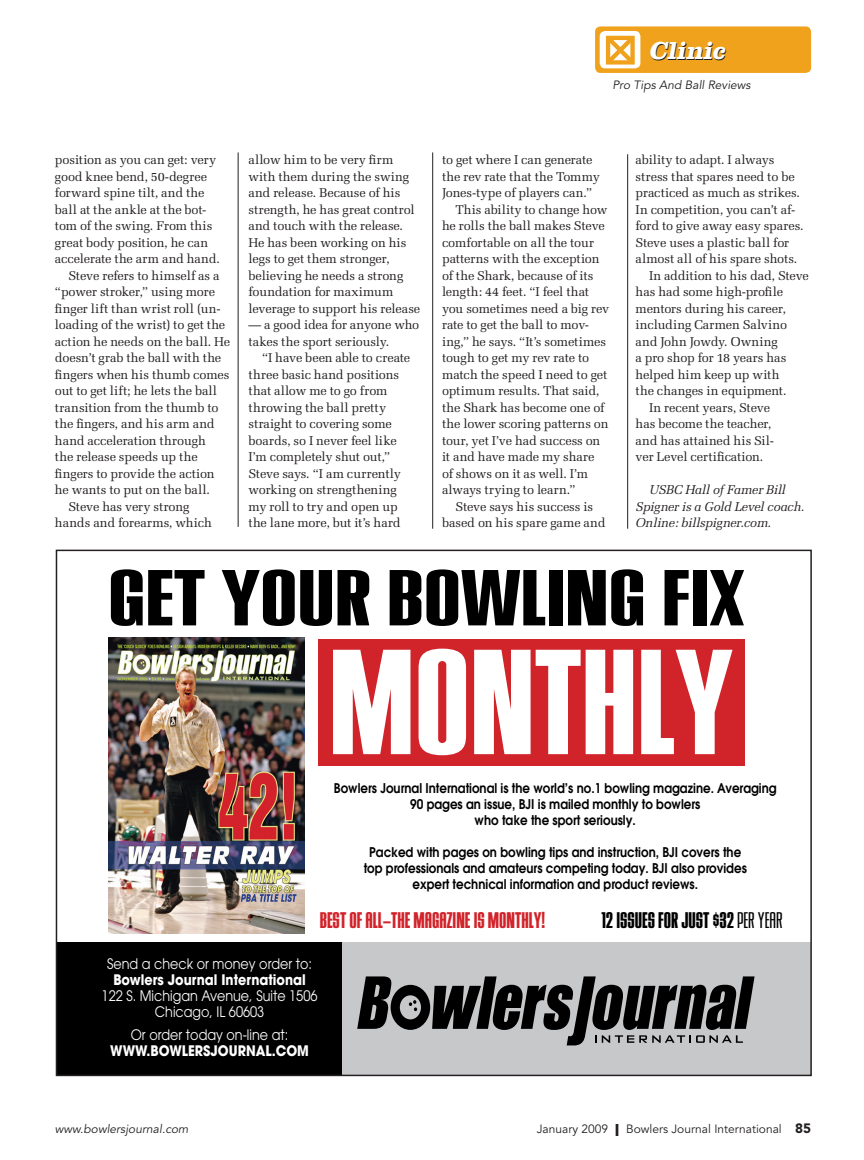
<style>
.page{position:relative;width:864px;height:1160px;background:#fff}
.page>*{position:absolute;margin:0;border:0;box-sizing:border-box;transform-origin:0 0}
.t1{font:156.45px "House Gothic Bold One";color:#fff}
.t2{font:82.95px "House Gothic Bold One";color:#000001;scale:1.28 1}
.t3{font:italic 700 25.5px "Clarendon";color:#fff}
.t4{font:23.7px "House Gothic Bold One";color:#d1232a;scale:.89 1}
.t5{font:23.7px "House Gothic Bold One";color:#000001;scale:.89 1}
.t6{font:14.4px/16px "Avant Garde";color:#fff;text-align:center;scale:.89 1}
.t7{font:700 14.4px "Avant Garde";color:#fff;scale:.89 1}
.t8{font:600 13.35px/16px "Avant Garde";color:#000001;text-align:center;scale:.89 1}
.t9{font:12.75px/16.5px "Melior";letter-spacing:-.01em;color:#231f20}
.t10{font:italic 12.75px/16.5px "Melior";letter-spacing:-.02em;color:#231f20}
.t11{font:italic 12px "Avenir";color:#231f20}
.t12{font:12px "Avenir";color:#231f20}
.s1{font-family:"House Gothic Light One"}
.s2{font-weight:900}
.s3{font-weight:900;font-size:13.5px}
</style>
<div class="page">
<hr style="left:238px;top:152px;width:1px;height:375px;background:#231f20">
<hr style="left:627px;top:154px;width:1px;height:375px;background:#231f20">
<hr style="left:432px;top:152px;width:1px;height:377px;background:#231f20">
<div style="left:338px;top:942px;width:473px;height:133px;background:#c7c8ca"></div>
<svg style="left:357px;top:976px;width:397px;height:69px"></svg>
<div style="left:319px;top:639px;width:426px;height:126px;background:#d1232a"></div>
<img style="left:108px;top:638px;width:196px;height:296px">
<div style="left:56px;top:942px;width:286px;height:133px;background:#000001"></div>
<div style="left:595px;top:26px;width:216px;height:47px;background:#f0a21d;border-radius:5px"></div>
<div style="left:600px;top:31px;width:40px;height:37px;background:#fff;border-radius:5px"></div>
<svg style="left:602px;top:35px;width:36px;height:33px"></svg>
<h3 class="t3" style="left:648px;top:42px;width:82px">Clinic</h3>
<p class="t11" style="left:612px;top:80px;width:140px">Pro Tips And Ball Reviews</p>
<p class="t9" style="left:635px;top:153px;width:140px">ability to adapt. I always</p>
<p class="t9" style="left:635px;top:170px;width:161px">stress that spares need to be</p>
<p class="t9" style="left:635px;top:186px;width:166px">practiced as much as strikes.</p>
<p class="t9" style="left:635px;top:203px;width:161px">In competition, you can’t af-</p>
<p class="t9" style="left:635px;top:219px;width:170px">ford to give away easy spares.</p>
<p class="t9" style="left:635px;top:236px;width:155px">Steve uses a plastic ball for</p>
<p class="t9" style="left:635px;top:252px;width:163px">almost all of his spare shots.</p>
<p class="t9" style="left:649px;top:269px;width:161px">In addition to his dad, Steve</p>
<p class="t9" style="left:635px;top:285px;width:149px">has had some high-profile</p>
<p class="t9" style="left:635px;top:302px;width:152px">mentors during his career,</p>
<p class="t9" style="left:635px;top:318px;width:153px">including Carmen Salvino</p>
<p class="t9" style="left:635px;top:335px;width:144px">and John Jowdy. Owning</p>
<p class="t9" style="left:635px;top:351px;width:152px">a pro shop for 18 years has</p>
<p class="t9" style="left:635px;top:368px;width:145px">helped him keep up with</p>
<p class="t9" style="left:635px;top:384px;width:153px">the changes in equipment.</p>
<p class="t9" style="left:649px;top:401px;width:123px">In recent years, Steve</p>
<p class="t9" style="left:635px;top:417px;width:137px">has become the teacher,</p>
<p class="t9" style="left:635px;top:434px;width:140px">and has attained his Sil-</p>
<p class="t9" style="left:635px;top:450px;width:129px">ver Level certification.</p>
<p class="t10" style="left:635px;top:483px;width:170px;text-indent:13px">USBC Hall of Famer Bill<br>Spigner is a Gold Level coach.<br>Online: billspigner.com.</p>
<h2 class="t2" style="left:108px;top:571px;width:499px">GET YOUR BOWLING FIX</h2>
<h1 class="t1" style="left:329px;top:651px;width:406px">MONTHLY</h1>
<p class="t8" style="left:334px;top:781px;width:499px">Bowlers Journal International is the world’s no.1 bowling magazine. Averaging<br>90 pages an issue, BJI is mailed monthly to bowlers<br>who take the sport seriously.</p>
<p class="t8" style="left:364px;top:845px;width:432px">Packed with pages on bowling tips and instruction, BJI covers the top professionals and amateurs competing today. BJI also provides expert technical information and product reviews.</p>
<h3 class="t4" style="left:320px;top:913px;width:255px">BEST OF ALL—THE MAGAZINE IS MONTHLY!</h3>
<h3 class="t5" style="left:601px;top:913px;width:205px">12 ISSUES FOR JUST $32 <span class="s1">PER YEAR</span></h3>
<p class="t6" style="left:107px;top:957px;width:232px">Send a check or money order to:</p>
<p class="t7" style="left:113px;top:975px;width:218px">Bowlers Journal International</p>
<p class="t6" style="left:102px;top:989px;width:244px">122 S. Michigan Avenue, Suite 1506<br>Chicago, IL 60603</p>
<p class="t6" style="left:131px;top:1028px;width:178px">Or order today on-line at:</p>
<p class="t7" style="left:110px;top:1045px;width:225px">WWW.BOWLERSJOURNAL.COM</p>
<p class="t9" style="left:442px;top:153px;width:152px">to get where I can generate</p>
<p class="t9" style="left:442px;top:170px;width:159px">the rev rate that the Tommy</p>
<p class="t9" style="left:442px;top:186px;width:152px">Jones-type of players can.”</p>
<p class="t9" style="left:455px;top:203px;width:153px">This ability to change how</p>
<p class="t9" style="left:442px;top:219px;width:164px">he rolls the ball makes Steve</p>
<p class="t9" style="left:442px;top:236px;width:154px">comfortable on all the tour</p>
<p class="t9" style="left:442px;top:252px;width:159px">patterns with the exception</p>
<p class="t9" style="left:442px;top:269px;width:153px">of the Shark, because of its</p>
<p class="t9" style="left:442px;top:285px;width:149px">length: 44 feet. “I feel that</p>
<p class="t9" style="left:442px;top:302px;width:169px">you sometimes need a big rev</p>
<p class="t9" style="left:442px;top:318px;width:149px">rate to get the ball to mov-</p>
<p class="t9" style="left:442px;top:335px;width:166px">ing,” he says. “It’s sometimes</p>
<p class="t9" style="left:442px;top:351px;width:149px">tough to get my rev rate to</p>
<p class="t9" style="left:442px;top:368px;width:167px">match the speed I need to get</p>
<p class="t9" style="left:442px;top:384px;width:159px">optimum results. That said,</p>
<p class="t9" style="left:442px;top:401px;width:164px">the Shark has become one of</p>
<p class="t9" style="left:442px;top:417px;width:168px">the lower scoring patterns on</p>
<p class="t9" style="left:442px;top:434px;width:160px">tour, yet I’ve had success on</p>
<p class="t9" style="left:442px;top:450px;width:154px">it and have made my share</p>
<p class="t9" style="left:442px;top:467px;width:148px">of shows on it as well. I’m</p>
<p class="t9" style="left:442px;top:483px;width:135px">always trying to learn.”</p>
<p class="t9" style="left:455px;top:500px;width:139px">Steve says his success is</p>
<p class="t9" style="left:442px;top:516px;width:165px">based on his spare game and</p>
<p class="t9" style="left:248px;top:153px;width:173px">allow him to be very firm with them during the swing and release. Because of his strength, he has great control and touch with the release.<br>He has been working on his legs to get them stronger, believing he needs a strong foundation for maximum leverage to support his release</p>
<p class="t9" style="left:248px;top:318px;width:172px">— a good idea for anyone who takes the sport seriously.</p>
<p class="t9" style="left:248px;top:351px;width:163px;text-indent:13px">“I have been able to create three basic hand positions that allow me to go from throwing the ball pretty straight to covering some boards, so I never feel like<br>I’m completely shut out,”<br>Steve says. “I am currently working on strengthening my roll to try and open up the lane more, but it’s hard</p>
<p class="t9" style="left:55px;top:153px;width:163px">position as you can get: very</p>
<p class="t9" style="left:55px;top:170px;width:154px">good knee bend, 50-degree</p>
<p class="t9" style="left:55px;top:186px;width:151px">forward spine tilt, and the</p>
<p class="t9" style="left:55px;top:203px;width:153px">ball at the ankle at the bot-</p>
<p class="t9" style="left:55px;top:219px;width:159px">tom of the swing. From this</p>
<p class="t9" style="left:55px;top:236px;width:155px">great body position, he can</p>
<p class="t9" style="left:55px;top:252px;width:166px">accelerate the arm and hand.</p>
<p class="t9" style="left:68px;top:269px;width:153px">Steve refers to himself as a</p>
<p class="t9" style="left:55px;top:285px;width:162px">“power stroker,” using more</p>
<p class="t9" style="left:55px;top:302px;width:167px">finger lift than wrist roll (un-</p>
<p class="t9" style="left:55px;top:318px;width:172px">loading of the wrist) to get the</p>
<p class="t9" style="left:55px;top:335px;width:177px">action he needs on the ball. He</p>
<p class="t9" style="left:55px;top:351px;width:168px">doesn’t grab the ball with the</p>
<p class="t9" style="left:55px;top:368px;width:176px">fingers when his thumb comes</p>
<p class="t9" style="left:55px;top:384px;width:164px">out to get lift; he lets the ball</p>
<p class="t9" style="left:55px;top:401px;width:165px">transition from the thumb to</p>
<p class="t9" style="left:55px;top:417px;width:161px">the fingers, and his arm and</p>
<p class="t9" style="left:55px;top:434px;width:153px">hand acceleration through</p>
<p class="t9" style="left:55px;top:450px;width:144px">the release speeds up the</p>
<p class="t9" style="left:55px;top:467px;width:161px">fingers to provide the action</p>
<p class="t9" style="left:55px;top:483px;width:156px">he wants to put on the ball.</p>
<p class="t9" style="left:68px;top:500px;width:123px">Steve has very strong</p>
<p class="t9" style="left:55px;top:516px;width:158px">hands and forearms, which</p>
<p class="t11" style="left:55px;top:1124px;width:135px">www.bowlersjournal.com</p>
<p class="t12" style="left:537px;top:1124px;width:276px">January 2009 <span class="s2">|</span> Bowlers Journal International <span class="s3">85</span></p>
</div>
